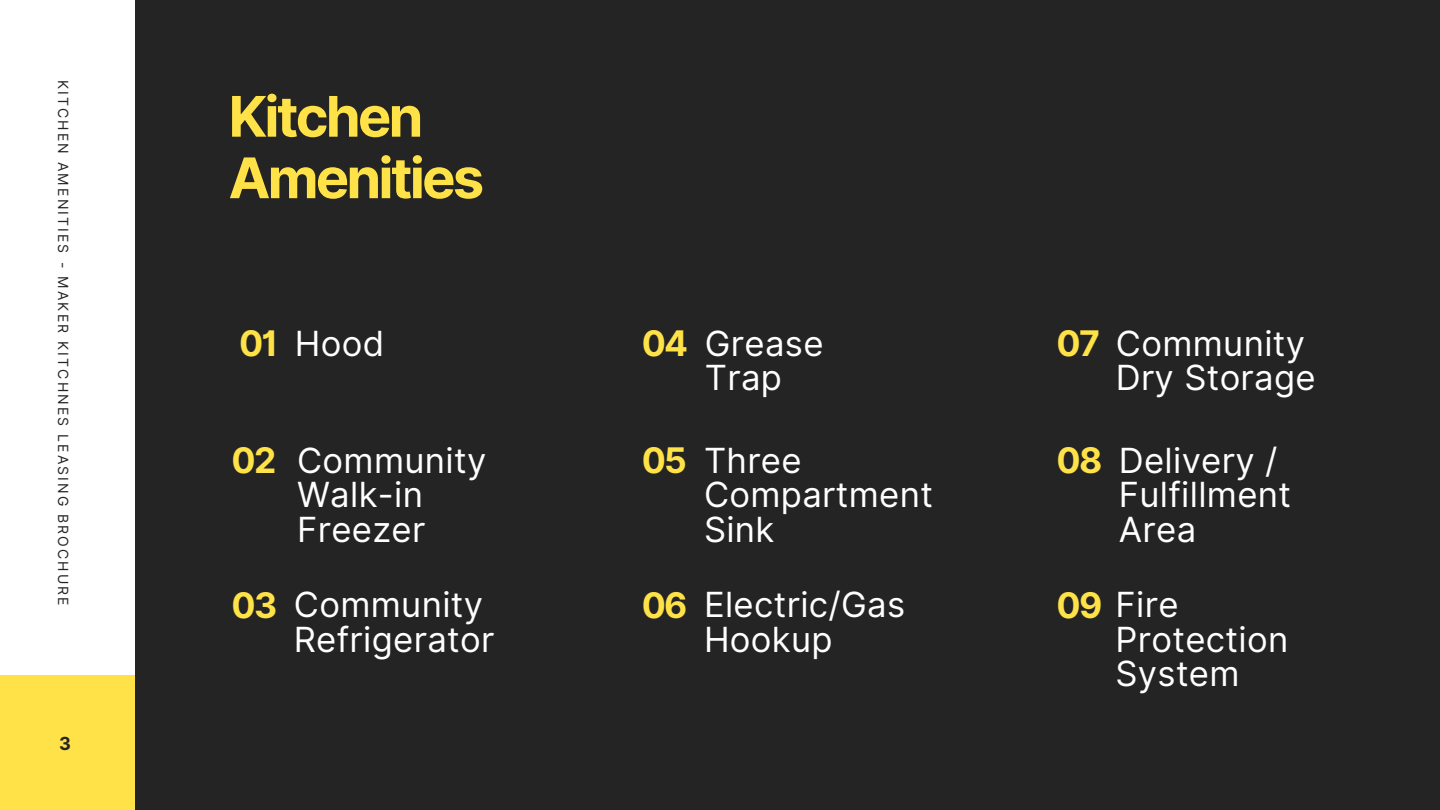
<style>
.page{position:relative;width:1440px;height:810px;background:#242424}
.page>*{position:absolute;margin:0;border:0;box-sizing:border-box;transform-origin:0 0}
.t1{font:700 56px/61.5px "Inter";letter-spacing:-.05em;color:#ffe247}
.t2{font:700 35.3px "Inter";letter-spacing:-.05em;color:#ffe247}
.t3{font:34.7px/34.4px "Inter";letter-spacing:.01em;color:#fff}
.t4{font:700 18px "Inter";color:#242424}
.t5{font:14px "Inter";letter-spacing:.15em;color:#242424}
.s1{font-weight:700;font-size:35.3px;color:#ffe247}
</style>
<div class="page">
<div style="left:0;top:0;width:135px;height:810px;background:#fff"></div>
<div style="left:0;top:675px;width:135px;height:135px;background:#ffe247"></div>
<p class="t5" style="left:72px;top:80px;width:527px;rotate:90deg">KITCHEN AMENITIES - MAKER KITCHNES LEASING BROCHURE</p>
<p class="t4" style="left:59px;top:733px;width:13px">3</p>
<p class="t1" style="left:229px;top:86px;width:257px">Kitchen<br>Amenities</p>
<p class="t2" style="left:239px;top:322px;width:41px">01</p>
<p class="t3" style="left:295px;top:326px;width:91px">Hood</p>
<p class="t2" style="left:232px;top:439px;width:46px">02</p>
<p class="t3" style="left:297px;top:443px;width:191px">Community<br>Walk-in<br>Freezer</p>
<p class="t2" style="left:642px;top:322px;width:48px">04</p>
<p class="t3" style="left:705px;top:326px;width:120px">Grease<br>Trap</p>
<p class="t2" style="left:642px;top:439px;width:47px">05</p>
<p class="t3" style="left:704px;top:443px;width:230px">Three<br>Compartment<br>Sink</p>
<p class="t2" style="left:232px;top:584px;width:47px">03</p>
<p class="t3" style="left:294px;top:587px;width:202px">Community<br>Refrigerator</p>
<p class="t2" style="left:642px;top:584px;width:47px">06</p>
<p class="t3" style="left:704px;top:587px;width:203px">Electric/Gas<br>Hookup</p>
<p class="t3" style="left:1057px;top:326px;width:250px"><span class="s1">07</span> Community</p>
<p class="t3" style="left:1116px;top:360px;width:201px">Dry Storage</p>
<p class="t2" style="left:1057px;top:439px;width:47px">08</p>
<p class="t3" style="left:1119px;top:443px;width:174px">Delivery /<br>Fulfillment<br>Area</p>
<p class="t3" style="left:1057px;top:587px;width:123px"><span class="s1">09</span> Fire</p>
<p class="t3" style="left:1116px;top:622px;width:174px">Protection<br>System</p>
</div>
